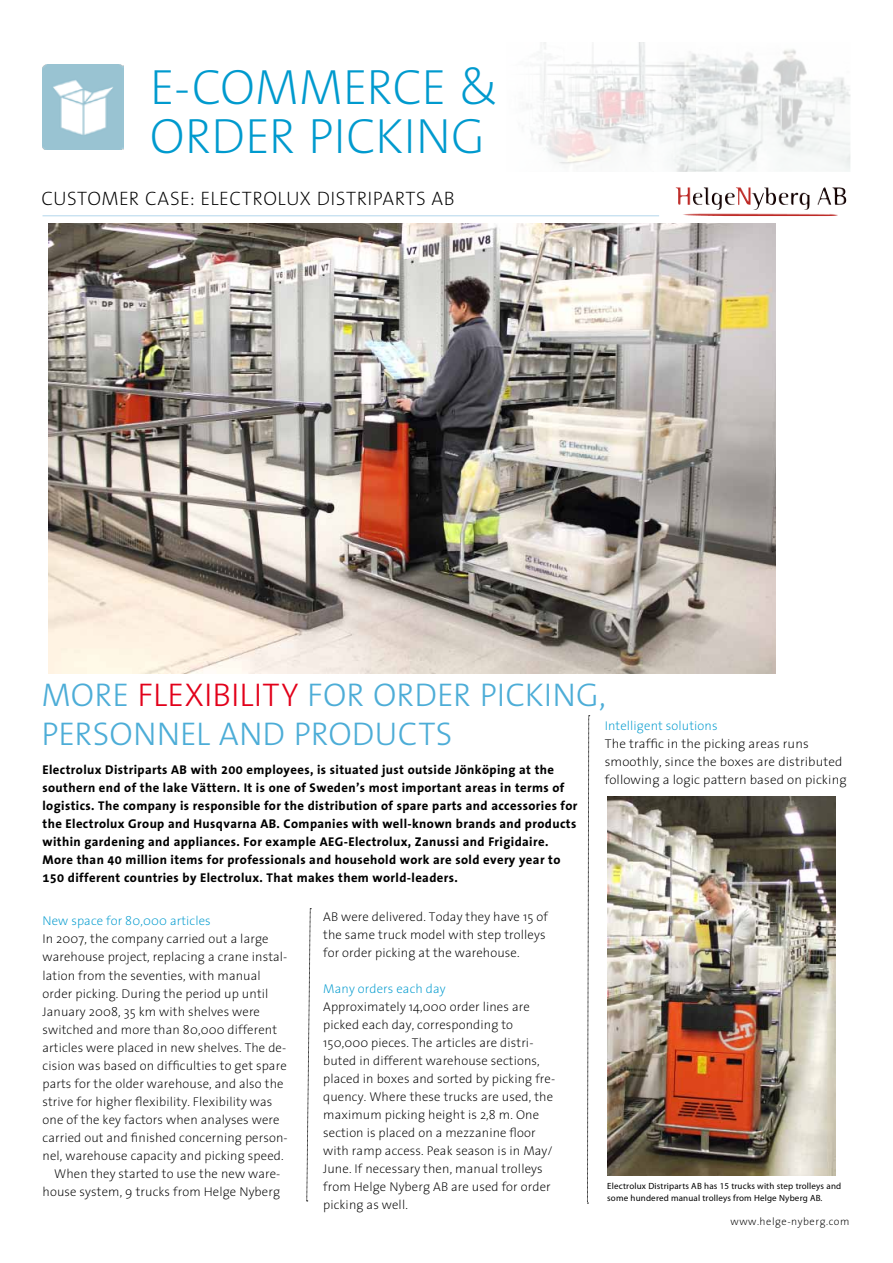
<style>
.page{position:relative;width:893px;height:1263px;background:#fff}
.page>*{position:absolute;margin:0;border:0;box-sizing:border-box;transform-origin:0 0}
.t1{font:200 49.95px/49.9px "The Sans";letter-spacing:-.01em;color:#009ace}
.t2{font:300 33px/39px "The Sans";letter-spacing:.005em;color:#4dadd7}
.t3{font:200 19.5px "The Sans";letter-spacing:.03em;color:#000}
.t4{font:200 12.75px/18px "The Sans";letter-spacing:.01em;color:#000}
.t5{font:700 12.75px/18px "The Sans Office";letter-spacing:.03em;color:#000}
.t6{font:200 12.75px "The Sans";letter-spacing:.01em;color:#009ace}
.t7{font:200 10.5px "The Sans";letter-spacing:.05em;color:#000}
.t8{font:9px/12px "Myriad Pro";letter-spacing:.02em;color:#000}
.s1{color:#e2001a}
</style>
<div class="page">
<img style="left:48px;top:223px;width:727px;height:451px">
<svg style="left:306px;top:908px;width:5px;height:294px"></svg>
<svg style="left:587px;top:715px;width:3px;height:489px"></svg>
<hr style="left:43px;top:216px;width:616px;height:1px;background:#b3d6eb">
<img style="left:526px;top:43px;width:123px;height:121px">
<img style="left:649px;top:49px;width:201px;height:123px">
<img style="left:817px;top:187px;width:14px;height:18px">
<img style="left:608px;top:796px;width:227px;height:379px">
<img style="left:43px;top:65px;width:80px;height:84px">
<h1 class="t1" style="left:150px;top:60px;width:350px">e-commerce &amp; order picki ng</h1>
<h3 class="t3" style="left:41px;top:182px;width:415px">customer case: ELECTROLUX DISTRIPARTS AB</h3>
<h2 class="t2" style="left:41px;top:674px;width:566px">MORE <span class="s1">FLEXIBILITY</span> FOR ORDER PICKING,<br>PERSONNEL AND PRODUCTS</h2>
<p class="t6" style="left:605px;top:715px;width:114px">Intelligent solutions</p>
<p class="t4" style="left:605px;top:734px;width:244px">The traffic in the picking areas runs smoothly, since the boxes are distributed following a logic pattern based on picking</p>
<p class="t5" style="left:43px;top:761px;width:537px">Electrolux Distriparts AB with 200 employees, is situated just outside Jönköping at the southern end of the lake Vättern. It is one of Sweden’s most important areas in terms of logistics. The company is responsible for the distribution of spare parts and accessories for the Electrolux Group and Husqvarna AB. Companies with well-known brands and products within gardening and appliances. For example AEG-Electrolux, Zanussi and Frigidaire.<br>More than 40 million items for professionals and household work are sold every year to 150 different countries by Electrolux. That makes them world-leaders.</p>
<p class="t6" style="left:43px;top:911px;width:170px">New space for 80,000 articles</p>
<p class="t4" style="left:43px;top:930px;width:228px">In 2007, the company carried out a large</p>
<p class="t4" style="left:43px;top:948px;width:246px">warehouse project, replacing a crane instal-</p>
<p class="t4" style="left:43px;top:966px;width:220px">lation from the seventies, with manual</p>
<p class="t4" style="left:43px;top:984px;width:227px">order picking. During the period up until</p>
<p class="t4" style="left:43px;top:1002px;width:219px">January 2008, 35 km with shelves were</p>
<p class="t4" style="left:43px;top:1020px;width:236px">switched and more than 80,000 different</p>
<p class="t4" style="left:43px;top:1038px;width:245px">articles were placed in new shelves. The de-</p>
<p class="t4" style="left:43px;top:1056px;width:246px">cision was based on difficulties to get spare</p>
<p class="t4" style="left:43px;top:1074px;width:243px">parts for the older warehouse, and also the</p>
<p class="t4" style="left:43px;top:1092px;width:231px">strive for higher flexibility. Flexibility was</p>
<p class="t4" style="left:43px;top:1110px;width:239px">one of the key factors when analyses were</p>
<p class="t4" style="left:43px;top:1128px;width:247px">carried out and finished concerning person-</p>
<p class="t4" style="left:43px;top:1146px;width:243px">nel, warehouse capacity and picking speed.</p>
<p class="t4" style="left:54px;top:1164px;width:228px">When they started to use the new ware-</p>
<p class="t4" style="left:43px;top:1182px;width:239px">house system, 9 trucks from Helge Nyberg</p>
<p class="t4" style="left:323px;top:907px;width:226px">AB were delivered. Today they have 15 of the same truck model with step trolleys for order picking at the warehouse.</p>
<p class="t6" style="left:323px;top:978px;width:124px">Many orders each day</p>
<p class="t4" style="left:323px;top:997px;width:234px">Approximately 14,000 order lines are picked each day, corresponding to 150,000 pieces. The articles are distri&shy;buted in different warehouse sections, placed in boxes and sorted by picking fre&shy;quency. Where these trucks are used, the maximum picking height is 2,8 m. One section is placed on a mezzanine floor with ramp access. Peak season is in May/ June. If necessary then, manual trolleys from Helge Nyberg AB are used for order picking as well.</p>
<p class="t8" style="left:607px;top:1180px;width:236px">Electrolux Distriparts AB has 15 trucks with step trolleys and some hundered manual trolleys from Helge Nyberg AB.</p>
<p class="t7" style="left:730px;top:1212px;width:120px">www.helge-nyberg.com</p>
</div>
